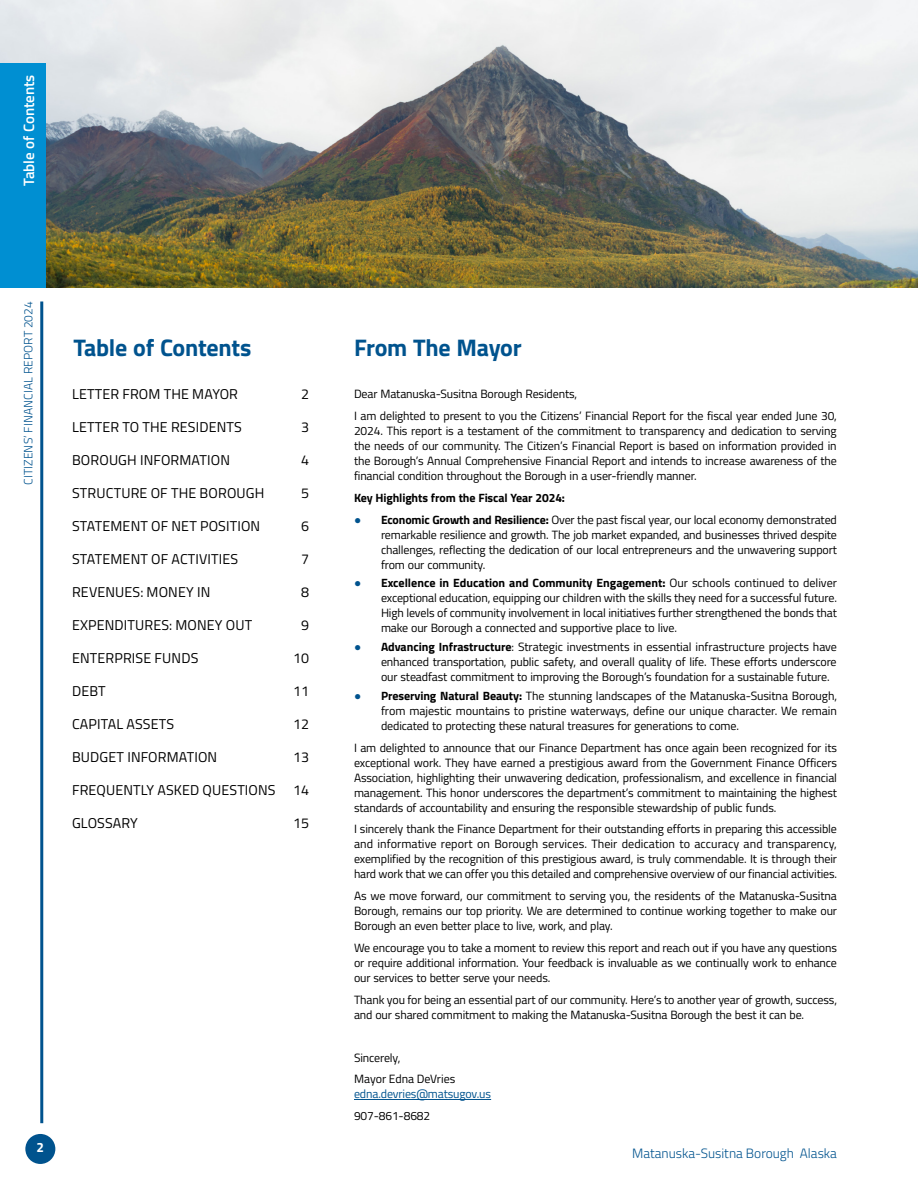
<style>
.page{position:relative;width:918px;height:1188px;background:#fff}
.page>*{position:absolute;margin:0;border:0;box-sizing:border-box;transform-origin:0 0}
.t1{font:700 24px "Titillium Web";letter-spacing:-.01em;color:#00538e}
.t2{font:600 15px "Titillium Web";color:#fff}
.t3{font:14.25px "Titillium Web";letter-spacing:.01em;color:#000}
.t4{font:300 13.5px "Titillium Web";color:#00538e}
.t5{font:700 13.5px "Titillium Web";color:#fff}
.t6{font:12px/15px "Titillium Web";letter-spacing:-.01em;color:#000;text-align:justify}
.t7{font:700 12px "Titillium Web";letter-spacing:-.01em;color:#000}
.t8{font:300 12px "Titillium Web";letter-spacing:.01em;color:#00538e}
.t9{font:12px "Titillium Web";letter-spacing:-.01em;color:#00538e}
.s1{font-family:"Arial";color:#00538e}
.s2{font-weight:700}
</style>
<div class="page">
<img style="left:0;top:0;width:918px;height:288px">
<div style="left:0;top:63px;width:46px;height:225px;background:#008fd2"></div>
<hr style="left:40px;top:302px;width:3px;height:821px;background:#00538e">
<div style="left:25px;top:1134px;width:30px;height:30px;background:#00538e;border-radius:50%"></div>
<hr style="left:354px;top:1099px;width:137px;height:1px;background:#00538e">
<p class="t2" style="left:18px;top:186px;width:113px;rotate:-90deg">Table of Contents</p>
<p class="t8" style="left:20px;top:485px;width:185px;rotate:-90deg">CITIZENS’ FINANCIAL REPORT 2024</p>
<p class="t5" style="left:37px;top:1137px;width:9px">2</p>
<h1 class="t1" style="left:74px;top:330px;width:179px">Table of Contents</h1>
<h1 class="t1" style="left:354px;top:330px;width:169px">From The Mayor</h1>
<p class="t6" style="left:354px;top:383px;width:484px;line-height:21.8px">Dear Matanuska-Susitna Borough Residents,<br>I am delighted to present to you the Citizens’ Financial Report for the fiscal year ended June 30,</p>
<p class="t6" style="left:354px;top:423px;width:484px">2024. This report is a testament of the commitment to transparency and dedication to serving the needs of our community. The Citizen’s Financial Report is based on information provided in the Borough’s Annual Comprehensive Financial Report and intends to increase awareness of the financial condition throughout the Borough in a user-friendly manner.</p>
<p class="t7" style="left:354px;top:489px;width:213px">Key Highlights from the Fiscal Year 2024:</p>
<p class="t6" style="left:381px;top:511px;width:458px;text-indent:-27px"><span class="s1">●</span> <span class="s2">Economic Growth and Resilience:</span> Over the past fiscal year, our local economy demonstrated remarkable resilience and growth. The job market expanded, and businesses thrived despite challenges, reflecting the dedication of our local entrepreneurs and the unwavering support from our community.</p>
<p class="t6" style="left:381px;top:575px;width:458px;text-indent:-27px"><span class="s1">●</span> <span class="s2">Excellence in Education and Community Engagement:</span> Our schools continued to deliver exceptional education, equipping our children with the skills they need for a successful future.<br>High levels of community involvement in local initiatives further strengthened the bonds that make our Borough a connected and supportive place to live.</p>
<p class="t6" style="left:381px;top:639px;width:458px;text-indent:-27px"><span class="s1">●</span> <span class="s2">Advancing Infrastructure</span>: Strategic investments in essential infrastructure projects have enhanced transportation, public safety, and overall quality of life. These efforts underscore our steadfast commitment to improving the Borough’s foundation for a sustainable future.</p>
<p class="t6" style="left:381px;top:688px;width:458px;text-indent:-27px"><span class="s1">●</span> <span class="s2">Preserving Natural Beauty:</span> The stunning landscapes of the Matanuska-Susitna Borough, from majestic mountains to pristine waterways, define our unique character. We remain dedicated to protecting these natural treasures for generations to come.</p>
<p class="t6" style="left:354px;top:739px;width:485px">I am delighted to announce that our Finance Department has once again been recognized for its exceptional work. They have earned a prestigious award from the Government Finance Officers Association, highlighting their unwavering dedication, professionalism, and excellence in financial management. This honor underscores the department’s commitment to maintaining the highest standards of accountability and ensuring the responsible stewardship of public funds.</p>
<p class="t6" style="left:354px;top:821px;width:485px">I sincerely thank the Finance Department for their outstanding efforts in preparing this accessible and informative report on Borough services. Their dedication to accuracy and transparency, exemplified by the recognition of this prestigious award, is truly commendable. It is through their hard work that we can offer you this detailed and comprehensive overview of our financial activities.</p>
<p class="t6" style="left:354px;top:888px;width:485px">As we move forward, our commitment to serving you, the residents of the Matanuska-Susitna Borough, remains our top priority. We are determined to continue working together to make our Borough an even better place to live, work, and play.</p>
<p class="t6" style="left:354px;top:940px;width:485px">We encourage you to take a moment to review this report and reach out if you have any questions or require additional information. Your feedback is invaluable as we continually work to enhance our services to better serve your needs.</p>
<p class="t6" style="left:354px;top:991px;width:485px">Thank you for being an essential part of our community. Here’s to another year of growth, success, and our shared commitment to making the Matanuska-Susitna Borough the best it can be.</p>
<p class="t6" style="left:354px;top:1047px;width:103px;line-height:21.1px">Sincerely,<br>Mayor Edna DeVries</p>
<p class="t9" style="left:354px;top:1085px;width:139px">edna.devries@matsugov.us</p>
<p class="t6" style="left:354px;top:1108px;width:78px">907-861-8682</p>
<p class="t3" style="left:72px;top:383px;width:168px">LETTER FROM THE MAYOR</p>
<p class="t3" style="left:301px;top:383px;width:9px">2</p>
<p class="t3" style="left:72px;top:416px;width:171px">LETTER TO THE RESIDENTS</p>
<p class="t3" style="left:301px;top:416px;width:9px">3</p>
<p class="t3" style="left:72px;top:449px;width:160px">BOROUGH INFORMATION</p>
<p class="t3" style="left:301px;top:449px;width:9px">4</p>
<p class="t3" style="left:72px;top:482px;width:194px">STRUCTURE OF THE BOROUGH</p>
<p class="t3" style="left:301px;top:482px;width:9px">5</p>
<p class="t3" style="left:72px;top:515px;width:190px">STATEMENT OF NET POSITION</p>
<p class="t3" style="left:301px;top:515px;width:9px">6</p>
<p class="t3" style="left:72px;top:548px;width:168px">STATEMENT OF ACTIVITIES</p>
<p class="t3" style="left:301px;top:548px;width:9px">7</p>
<p class="t3" style="left:72px;top:581px;width:140px">REVENUES: MONEY IN</p>
<p class="t3" style="left:301px;top:581px;width:9px">8</p>
<p class="t3" style="left:72px;top:614px;width:182px">EXPENDITURES: MONEY OUT</p>
<p class="t3" style="left:301px;top:614px;width:9px">9</p>
<p class="t3" style="left:72px;top:647px;width:128px">ENTERPRISE FUNDS</p>
<p class="t3" style="left:293px;top:647px;width:17px">10</p>
<p class="t3" style="left:72px;top:680px;width:35px">DEBT</p>
<p class="t3" style="left:293px;top:680px;width:17px">11</p>
<p class="t3" style="left:72px;top:713px;width:104px">CAPITAL ASSETS</p>
<p class="t3" style="left:293px;top:713px;width:17px">12</p>
<p class="t3" style="left:72px;top:746px;width:147px">BUDGET INFORMATION</p>
<p class="t3" style="left:293px;top:746px;width:17px">13</p>
<p class="t3" style="left:72px;top:779px;width:238px">FREQUENTLY ASKED QUESTIONS 14</p>
<p class="t3" style="left:72px;top:812px;width:67px">GLOSSARY</p>
<p class="t3" style="left:293px;top:812px;width:17px">15</p>
<p class="t4" style="left:632px;top:1144px;width:206px">Matanuska-Susitna Borough Alaska</p>
</div>
